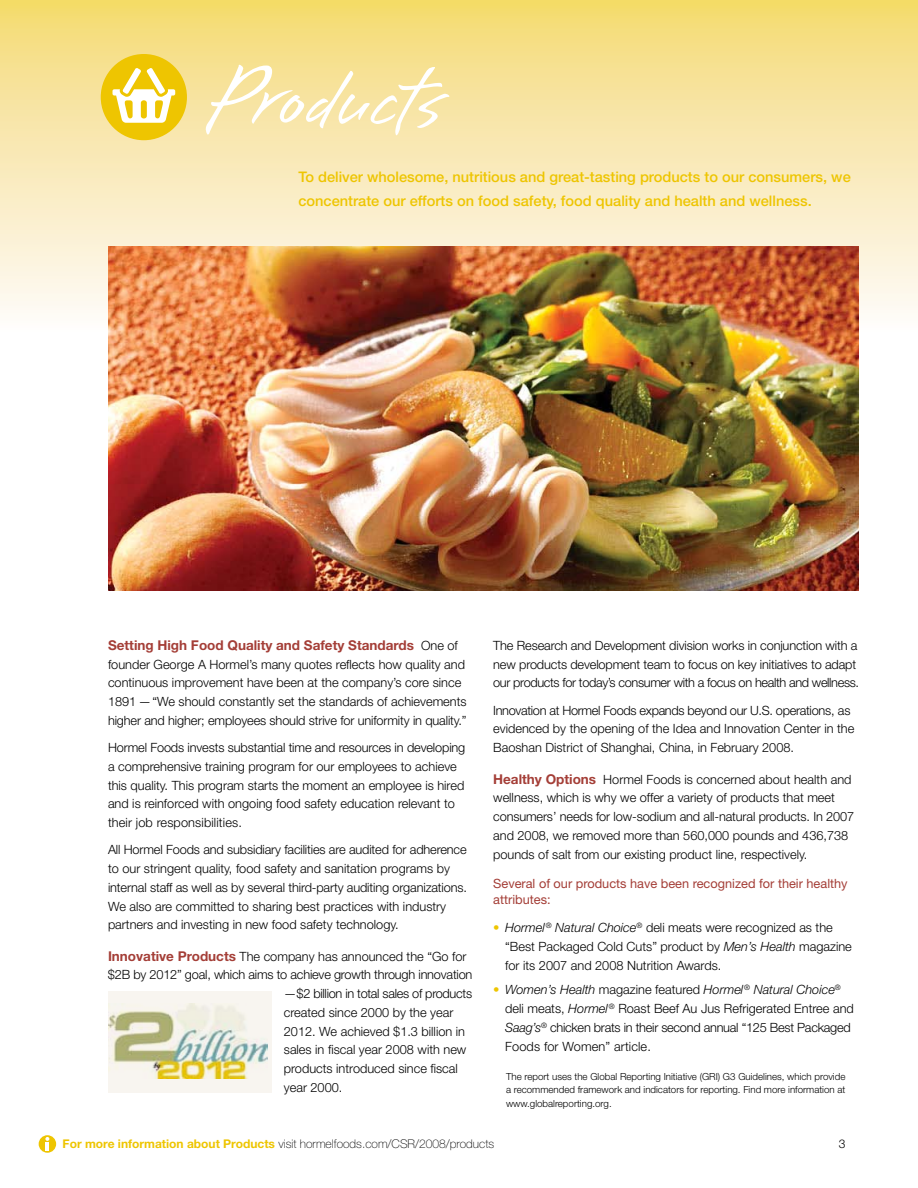
<style>
.page{position:relative;width:918px;height:1188px;background:#fff}
.page>*{position:absolute;margin:0;border:0;box-sizing:border-box;transform-origin:0 0}
.t1{font:112.5px "Brisa Alternates";color:#fff}
.t2{font:500 14.7px/24px "Helvetica Neue";color:#eec501}
.t3{font:700 13.5px "Helvetica Neue";color:#a43e37}
.t4{font:300 12.75px/18.8px "Helvetica Neue";color:#000}
.t5{font:12.75px/16.5px "Helvetica Neue";color:#a43e37}
.t6{font:300 12.75px "Helvetica Neue";letter-spacing:-.025em;color:#000}
.t7{font:100 12px "Helvetica Neue";color:#000}
.t8{font:300 12px "Helvetica Neue";color:#000}
.t9{font:300 9.75px/13.5px "Helvetica Neue";color:#000;text-align:justify}
.s1{font-weight:300;font-size:12.75px;color:#000}
.s2{font-weight:700;font-size:13.5px;color:#a43e37}
.s3{color:#eec501}
.s4{font-style:italic}
.s5{font-weight:700;color:#eec501}
</style>
<div class="page">
<svg style="left:0;top:0;width:918px;height:313px;background:#f8e6aa"></svg>
<img style="left:108px;top:246px;width:751px;height:344px">
<div style="left:101px;top:54px;width:86px;height:86px;background:#eec501;border-radius:50%"></div>
<svg style="left:112px;top:68px;width:63px;height:55px"></svg>
<div style="left:141px;top:100px;width:6px;height:19px;background:#eec501;border-radius:3px"></div>
<div style="left:109px;top:991px;width:163px;height:101px;background:#f8f5f0"></div>
<img style="left:109px;top:1004px;width:158px;height:75px">
<div style="left:39px;top:1135px;width:17px;height:18px;background:#eec501;border-radius:50%"></div>
<svg style="left:45px;top:1137px;width:4px;height:14px"></svg>
<h1 class="t1" style="left:208px;top:40px;width:237px">Products</h1>
<p class="t2" style="left:298px;top:165px;width:554px">To deliver wholesome, nutritious and great-tasting products to our consumers, we concentrate our efforts on food safety, food quality and health and wellness.</p>
<p class="t3" style="left:108px;top:637px;width:351px">Setting High Food Quality and Safety Standards <span class="s1">One of</span></p>
<p class="t4" style="left:108px;top:654px;width:360px">founder George A Hormel’s many quotes reflects how quality and continuous improvement have been at the company’s core since 1891 — “We should constantly set the standards of achievements higher and higher; employees should strive for uniformity in quality.”</p>
<p class="t4" style="left:108px;top:738px;width:359px">Hormel Foods invests substantial time and resources in developing a comprehensive training program for our employees to achieve this quality. This program starts the moment an employee is hired and is reinforced with ongoing food safety education relevant to their job responsibilities.</p>
<p class="t4" style="left:108px;top:840px;width:361px">All Hormel Foods and subsidiary facilities are audited for adherence to our stringent quality, food safety and sanitation programs by internal staff as well as by several third-party auditing organizations.<br>We also are committed to sharing best practices with industry partners and investing in new food safety technology.</p>
<p class="t4" style="left:108px;top:947px;width:360px"><span class="s2">Innovative Products</span> The company has announced the “Go for</p>
<p class="t4" style="left:108px;top:965px;width:366px">$2B by 2012” goal, which aims to achieve growth through innovation</p>
<p class="t6" style="left:284px;top:986px;width:190px">—$2 billion in total sales of products</p>
<p class="t4" style="left:284px;top:1003px;width:171px">created since 2000 by the year</p>
<p class="t4" style="left:284px;top:1022px;width:183px">2012. We achieved $1.3 billion in</p>
<p class="t4" style="left:284px;top:1040px;width:184px">sales in fiscal year 2008 with new</p>
<p class="t4" style="left:284px;top:1059px;width:176px">products introduced since fiscal</p>
<p class="t4" style="left:284px;top:1078px;width:60px">year 2000.</p>
<p class="t4" style="left:493px;top:636px;width:367px">The Research and Development division works in conjunction with a new products development team to focus on key initiatives to adapt our products for today’s consumer with a focus on health and wellness.</p>
<p class="t4" style="left:493px;top:700px;width:363px">Innovation at Hormel Foods expands beyond our U.S. operations, as evidenced by the opening of the Idea and Innovation Center in the<br>Baoshan District of Shanghai, China, in February 2008.</p>
<p class="t4" style="left:493px;top:769px;width:362px"><span class="s2">Healthy Options</span> Hormel Foods is concerned about health and wellness, which is why we offer a variety of products that meet consumers’ needs for low-sodium and all-natural products. In 2007 and 2008, we removed more than 560,000 pounds and 436,738 pounds of salt from our existing product line, respectively.</p>
<p class="t5" style="left:493px;top:875px;width:356px">Several of our products have been recognized for their healthy attributes:</p>
<p class="t4" style="left:505px;top:918px;width:348px;text-indent:-12px"><span class="s3">•</span> <span class="s4">Hormel</span><sup>®</sup> <span class="s4">Natural Choice</span><sup>®</sup> deli meats were recognized as the “Best Packaged Cold Cuts” product by <span class="s4">Men’s Health</span> magazine for its 2007 and 2008 Nutrition Awards.</p>
<p class="t4" style="left:505px;top:980px;width:350px;text-indent:-12px"><span class="s3">•</span> <span class="s4">Women’s Health</span> magazine featured <span class="s4">Hormel</span><sup>®</sup> <span class="s4">Natural Choice</span><sup>® </sup>deli meats, <span class="s4">Hormel</span><sup>®</sup> Roast Beef Au Jus Refrigerated Entree and <span class="s4">Saag’s</span><sup>®</sup> chicken brats in their second annual “125 Best Packaged Foods for Women” article.</p>
<p class="t9" style="left:506px;top:1069px;width:341px">The report uses the Global Reporting Initiative (GRI) G3 Guidelines, which provide a recommended framework and indicators for reporting. Find more information at www.globalreporting.org.</p>
<p class="t7" style="left:63px;top:1137px;width:433px"><span class="s5">For more information about Products</span> visit hormelfoods.com/CSR/2008/products</p>
<p class="t8" style="left:839px;top:1137px;width:8px">3</p>
</div>
